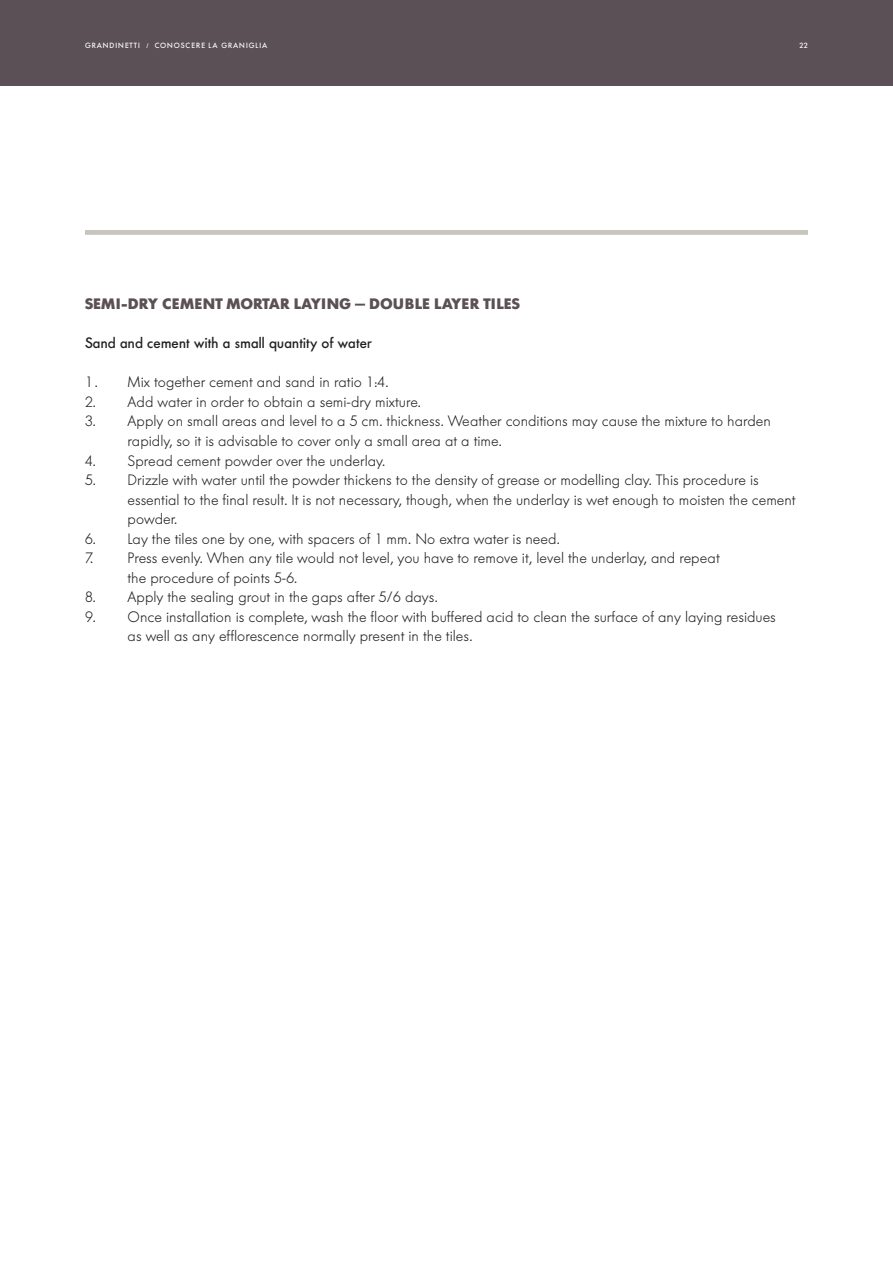
<style>
.page{position:relative;width:893px;height:1263px;background:#fff}
.page>*{position:absolute;margin:0;border:0;box-sizing:border-box;transform-origin:0 0}
.t1{font:300 15px/19.5px "Futura BQ";color:#231f20}
.t2{font:700 15px "Futura BQ";color:#5b5055}
.t3{font:500 15px "Futura BQ";color:#231f20}
.t4{font:500 7.5px "Futura BQ";letter-spacing:.1em;color:#fff}
</style>
<div class="page">
<div style="left:0;top:0;width:893px;height:85px;background:#5b5055"></div>
<div style="left:85px;top:230px;width:723px;height:5px;background:#c7c5bd"></div>
<p class="t4" style="left:85px;top:41px;width:184px">GRANDINETTI / CONOSCERE LA GRANIGLIA</p>
<p class="t4" style="left:799px;top:41px;width:10px">22</p>
<p class="t2" style="left:85px;top:295px;width:436px">SEMI-DRY CEMENT MORTAR LAYING — DOUBLE LAYER TILES</p>
<p class="t3" style="left:85px;top:335px;width:288px">Sand and cement with a small quantity of water</p>
<p class="t1" style="left:85px;top:373px;width:305px">1 . Mix together cement and sand in ratio 1:4.</p>
<p class="t1" style="left:85px;top:392px;width:337px">2. Add water in order to obtain a semi-dry mixture.</p>
<p class="t1" style="left:128px;top:412px;width:645px;text-indent:-43px">3. Apply on small areas and level to a 5 cm. thickness. Weather conditions may cause the mixture to harden rapidly, so it is advisable to cover only a small area at a time.</p>
<p class="t1" style="left:85px;top:451px;width:302px">4. Spread cement powder over the underlay.</p>
<p class="t1" style="left:128px;top:470px;width:670px;text-indent:-43px">5. Drizzle with water until the powder thickens to the density of grease or modelling clay. This procedure is essential to the final result. It is not necessary, though, when the underlay is wet enough to moisten the cement powder.</p>
<p class="t1" style="left:85px;top:529px;width:476px">6. Lay the tiles one by one, with spacers of 1 mm. No extra water is need.</p>
<p class="t1" style="left:128px;top:548px;width:594px;text-indent:-43px">7. Press evenly. When any tile would not level, you have to remove it, level the underlay, and repeat the procedure of points 5-6.</p>
<p class="t1" style="left:85px;top:587px;width:354px">8. Apply the sealing grout in the gaps after 5/6 days.</p>
<p class="t1" style="left:128px;top:607px;width:650px;text-indent:-43px">9. Once installation is complete, wash the floor with buffered acid to clean the surface of any laying residues as well as any efflorescence normally present in the tiles.</p>
</div>
